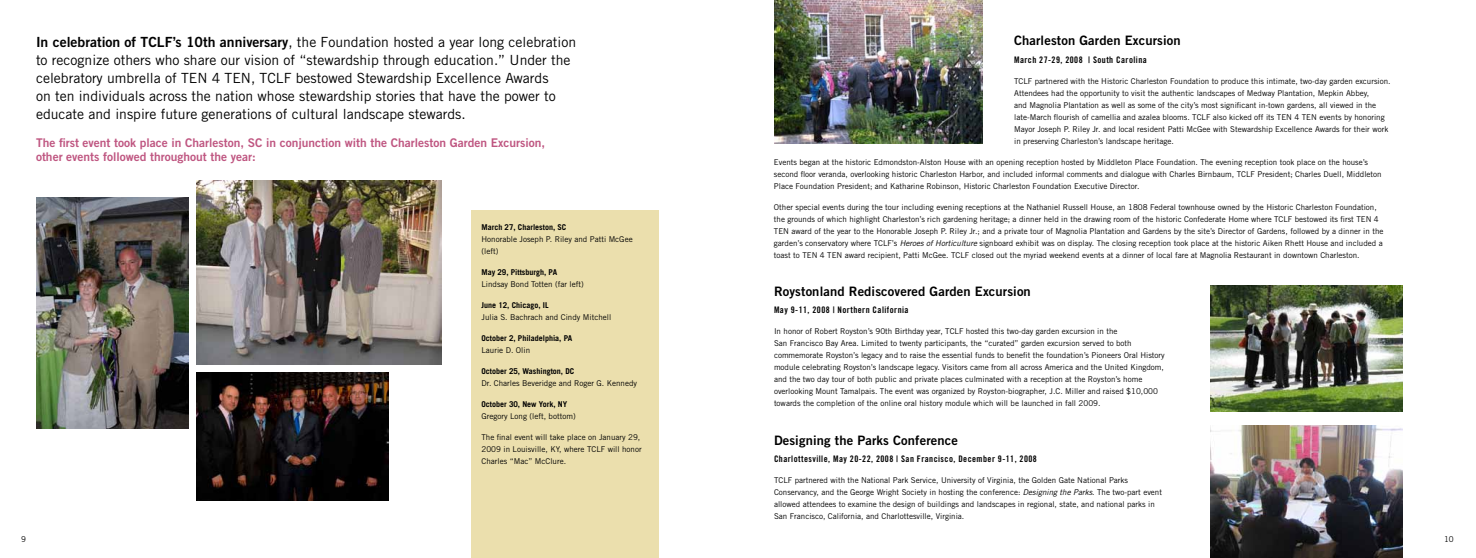
<style>
.page{position:relative;width:1476px;height:558px;background:#fff}
.page>*{position:absolute;margin:0;border:0;box-sizing:border-box;transform-origin:0 0}
.t1{font:14px/18px "Trade Gothic LT Std";color:#000}
.t2{font:13px "Trade Gothic LT Std Bd 2";letter-spacing:.01em;color:#000}
.t3{font:12px/14px "Trade Gothic LT Std Bd 2";color:#bf5681}
.t4{font:9px "Trade Gothic LT Std Bd Cn 20";letter-spacing:.05em;color:#000}
.t5{font:8px/12px "Trade Gothic LT Std";color:#000}
.t6{font:700 8px "Trade Gothic LT Std";color:#000}
.s1{font-family:"Trade Gothic LT Std Bd 2"}
.s2{font-style:italic}
</style>
<div class="page">
<div style="left:471px;top:211px;width:188px;height:347px;background:#ebdfad"></div>
<img style="left:1211px;top:286px;width:192px;height:126px">
<img style="left:774px;top:0;width:209px;height:143px">
<img style="left:36px;top:197px;width:152px;height:232px">
<img style="left:196px;top:372px;width:192px;height:129px">
<img style="left:196px;top:181px;width:245px;height:183px">
<img style="left:1211px;top:425px;width:192px;height:133px">
<p class="t1" style="left:36px;top:33px;width:542px"><span class="s1">In celebration of TCLF’s 10th anniversary</span>, the Foundation hosted a year long celebration to recognize others who share our vision of “stewardship through education.” Under the celebratory umbrella of TEN 4 TEN, TCLF bestowed Stewardship Excellence Awards<br>on ten individuals across the nation whose stewardship stories that have the power to educate and inspire future generations of cultural landscape stewards.</p>
<h3 class="t3" style="left:36px;top:135px;width:511px">The first event took place in Charleston, SC in conjunction with the Charleston Garden Excursion, other events followed throughout the year:</h3>
<p class="t6" style="left:482px;top:222px;width:86px">March 27, Charleston, SC</p>
<p class="t5" style="left:482px;top:233px;width:153px">Honorable Joseph P. Riley and Patti McGee (left)</p>
<p class="t6" style="left:482px;top:267px;width:77px">May 29, Pittsburgh, PA</p>
<p class="t5" style="left:482px;top:278px;width:104px">Lindsay Bond Totten (far left)</p>
<p class="t6" style="left:482px;top:300px;width:69px">June 12, Chicago, IL</p>
<p class="t5" style="left:482px;top:311px;width:131px">Julia S. Bachrach and Cindy Mitchell</p>
<p class="t6" style="left:482px;top:333px;width:92px">October 2, Philadelphia, PA</p>
<p class="t5" style="left:482px;top:344px;width:50px">Laurie D. Olin</p>
<p class="t6" style="left:482px;top:366px;width:94px">October 25, Washington, DC</p>
<p class="t5" style="left:482px;top:377px;width:157px">Dr. Charles Beveridge and Roger G. Kennedy</p>
<p class="t6" style="left:482px;top:399px;width:87px">October 30, New York, NY</p>
<p class="t5" style="left:482px;top:410px;width:96px">Gregory Long (left, bottom)</p>
<p class="t5" style="left:482px;top:431px;width:162px">The final event will take place on January 29,<br>2009 in Louisville, KY, where TCLF will honor<br>Charles “Mac” McClure.</p>
<h2 class="t2" style="left:1014px;top:33px;width:168px">Charleston Garden Excursion</h2>
<p class="t4" style="left:1014px;top:54px;width:134px">March 27-29, 2008 | South Carolina</p>
<p class="t5" style="left:1014px;top:75px;width:378px">TCLF partnered with the Historic Charleston Foundation to produce this intimate, two-day garden excursion.<br>Attendees had the opportunity to visit the authentic landscapes of Medway Plantation, Mepkin Abbey,<br>and Magnolia Plantation as well as some of the city’s most significant in-town gardens, all viewed in the late-March flourish of camellia and azalea blooms. TCLF also kicked off its TEN 4 TEN events by honoring Mayor Joseph P. Riley Jr. and local resident Patti McGee with Stewardship Excellence Awards for their work in preserving Charleston’s landscape heritage.</p>
<p class="t5" style="left:774px;top:156px;width:609px">Events began at the historic Edmondston-Alston House with an opening reception hosted by Middleton Place Foundation. The evening reception took place on the house’s second floor veranda, overlooking historic Charleston Harbor, and included informal comments and dialogue with Charles Birnbaum, TCLF President; Charles Duell, Middleton<br>Place Foundation President; and Katharine Robinson, Historic Charleston Foundation Executive Director.</p>
<p class="t5" style="left:774px;top:201px;width:611px">Other special events during the tour including evening receptions at the Nathaniel Russell House, an 1808 Federal townhouse owned by the Historic Charleston Foundation, the grounds of which highlight Charleston’s rich gardening heritage; a dinner held in the drawing room of the historic Confederate Home where TCLF bestowed its first TEN 4<br>TEN award of the year to the Honorable Joseph P. Riley Jr.; and a private tour of Magnolia Plantation and Gardens by the site’s Director of Gardens, followed by a dinner in the garden’s conservatory where TCLF’s <span class="s2">Heroes of Horticulture</span> signboard exhibit was on display. The closing reception took place at the historic Aiken Rhett House and included a toast to TEN 4 TEN award recipient, Patti McGee. TCLF closed out the myriad weekend events at a dinner of local fare at Magnolia Restaurant in downtown Charleston.</p>
<h2 class="t2" style="left:774px;top:283px;width:258px">Roystonland Rediscovered Garden Excursion</h2>
<p class="t4" style="left:774px;top:305px;width:136px">May 9-11, 2008 | Northern California</p>
<p class="t5" style="left:774px;top:326px;width:392px">In honor of Robert Royston’s 90th Birthday year, TCLF hosted this two-day garden excursion in the<br>San Francisco Bay Area. Limited to twenty participants, the “curated” garden excursion served to both commemorate Royston’s legacy and to raise the essential funds to benefit the foundation’s Pioneers Oral History module celebrating Royston’s landscape legacy. Visitors came from all across America and the United Kingdom, and the two day tour of both public and private places culminated with a reception at the Royston’s home overlooking Mount Tamalpais. The event was organized by Royston-biographer, J.C. Miller and raised $10,000 towards the completion of the online oral history module which will be launched in fall 2009.</p>
<h2 class="t2" style="left:774px;top:432px;width:185px">Designing the Parks Conference</h2>
<p class="t4" style="left:774px;top:453px;width:264px">Charlottesville, May 20-22, 2008 | San Francisco, December 9-11, 2008</p>
<p class="t5" style="left:774px;top:474px;width:390px">TCLF partnered with the National Park Service, University of Virginia, the Golden Gate National Parks Conservancy, and the George Wright Society in hosting the conference: <span class="s2">Designing the Parks</span>. The two-part event allowed attendees to examine the design of buildings and landscapes in regional, state, and national parks in San Francisco, California, and Charlottesville, Virginia.</p>
<p class="t5" style="left:21px;top:533px;width:6px">9</p>
<p class="t5" style="left:1444px;top:533px;width:11px">10</p>
</div>
